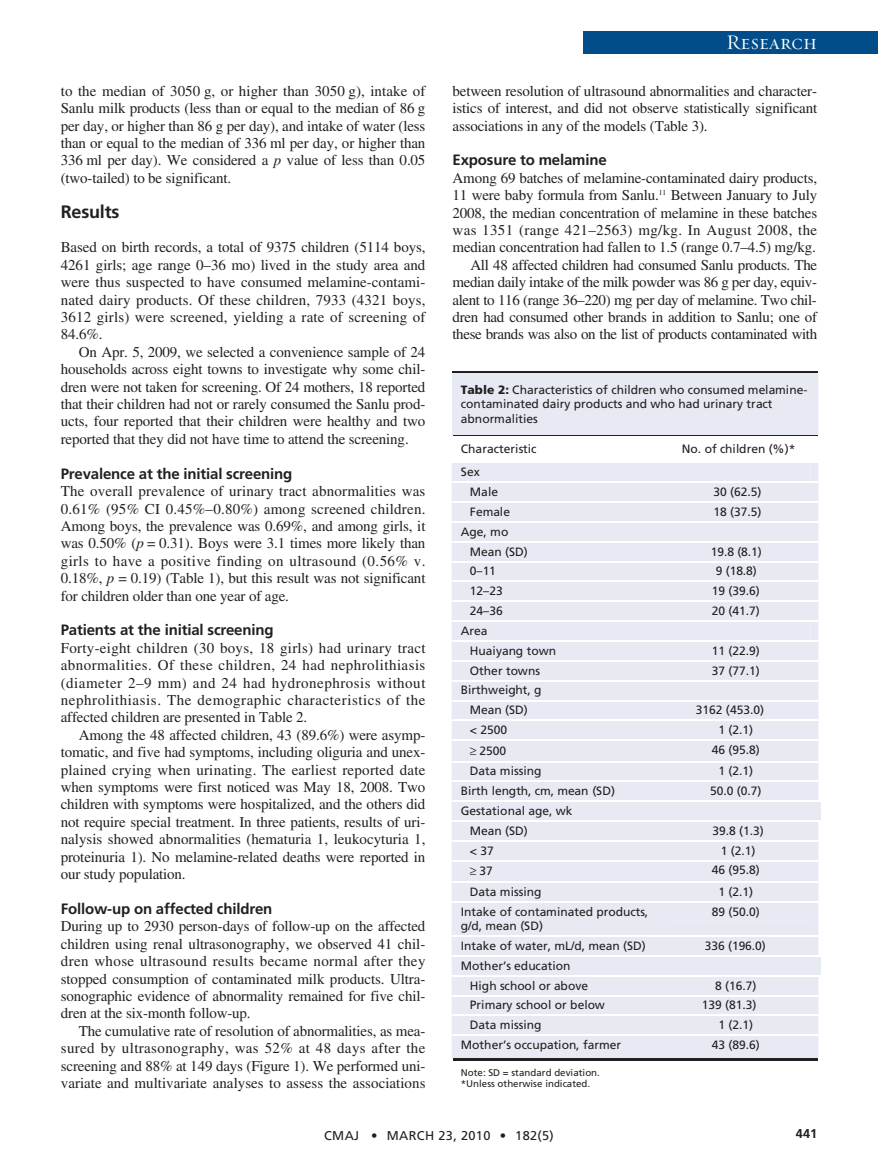
<style>
.page{position:relative;width:878px;height:1175px;background:#fff}
.page>*{position:absolute;margin:0;border:0;box-sizing:border-box;transform-origin:0 0}
.t1{font:21px "Requiem Display HTF Small Caps";letter-spacing:.005em;color:#fff}
.t2{font:700 18px "Frutiger";letter-spacing:-.01em;color:#231f20}
.t3{font:15px/17.4px "Times";letter-spacing:-.01em;color:#231f20;text-align:justify}
.t4{font:700 15px "Frutiger";letter-spacing:-.01em;color:#231f20}
.t5{font:12.75px "Frutiger";letter-spacing:.025em;color:#231f20}
.t6{font:700 12.75px "Frutiger";color:#231f20}
.t7{font:12px/14.1px "Frutiger";color:#231f20}
.t8{font:9.75px/11.7px "Frutiger";color:#231f20}
.s1{font-style:italic}
.s2{font-weight:900}
</style>
<div class="page">
<div style="left:583px;top:32px;width:295px;height:22px;background:#014c89"></div>
<hr style="left:453px;top:372px;width:364px;height:2px;background:#231f20">
<div style="left:452px;top:374px;width:366px;height:62px;background:#e7eaf3"></div>
<hr style="left:659px;top:435px;width:158px;height:1px;background:#231f20">
<svg style="left:452px;top:463px;width:369px;height:597px"></svg>
<hr style="left:660px;top:1058px;width:157px;height:2px;background:#231f20">
<p class="t3" style="left:61px;top:84px;width:366px">to the median of 3050 g, or higher than 3050 g), intake of Sanlu milk products (less than or equal to the median of 86 g per day, or higher than 86 g per day), and intake of water (less than or equal to the median of 336 ml per day, or higher than 336 ml per day). We considered a <span class="s1">p</span> value of less than 0.05 (two-tailed) to be significant.</p>
<p class="t2" style="left:61px;top:204px;width:60px">Results</p>
<p class="t3" style="left:61px;top:240px;width:366px">Based on birth records, a total of 9375 children (5114 boys, 4261 girls; age range 0–36 mo) lived in the study area and were thus suspected to have consumed melamine-contami&shy;nated dairy products. Of these children, 7933 (4321 boys, 3612 girls) were screened, yielding a rate of screening of 84.6%.</p>
<p class="t3" style="left:61px;top:345px;width:366px;text-indent:18px">On Apr. 5, 2009, we selected a convenience sample of 24 households across eight towns to investigate why some chil&shy;dren were not taken for screening. Of 24 mothers, 18 reported that their children had not or rarely consumed the Sanlu prod&shy;ucts, four reported that their children were healthy and two reported that they did not have time to attend the screening.</p>
<p class="t4" style="left:61px;top:467px;width:233px">Prevalence at the initial screening</p>
<p class="t3" style="left:61px;top:484px;width:366px">The overall prevalence of urinary tract abnormalities was 0.61% (95% CI 0.45%–0.80%) among screened children.<br>Among boys, the prevalence was 0.69%, and among girls, it was 0.50% (<span class="s1">p</span> = 0.31). Boys were 3.1 times more likely than girls to have a positive finding on ultrasound (0.56% v.<br>0.18%, <span class="s1">p</span> = 0.19) (Table 1), but this result was not significant for children older than one year of age.</p>
<p class="t4" style="left:61px;top:624px;width:214px">Patients at the initial screening</p>
<p class="t3" style="left:61px;top:640px;width:366px">Forty-eight children (30 boys, 18 girls) had urinary tract abnormalities. Of these children, 24 had nephrolithiasis (diameter 2–9 mm) and 24 had hydronephrosis without nephrolithiasis. The demographic characteristics of the affected children are presented in Table 2.</p>
<p class="t3" style="left:61px;top:727px;width:366px;text-indent:18px">Among the 48 affected children, 43 (89.6%) were asymp&shy;tomatic, and five had symptoms, including oliguria and unex&shy;plained crying when urinating. The earliest reported date when symptoms were first noticed was May 18, 2008. Two children with symptoms were hospitalized, and the others did not require special treatment. In three patients, results of uri&shy;nalysis showed abnormalities (hematuria 1, leukocyturia 1, proteinuria 1). No melamine-related deaths were reported in our study population.</p>
<p class="t4" style="left:61px;top:902px;width:213px">Follow-up on affected children</p>
<p class="t3" style="left:61px;top:919px;width:366px">During up to 2930 person-days of follow-up on the affected children using renal ultrasonography, we observed 41 chil&shy;dren whose ultrasound results became normal after they stopped consumption of contaminated milk products. Ultra&shy;sonographic evidence of abnormality remained for five chil&shy;dren at the six-month follow-up.</p>
<p class="t3" style="left:61px;top:1023px;width:366px;text-indent:18px">The cumulative rate of resolution of abnormalities, as mea&shy;sured by ultrasonography, was 52% at 48 days after the screening and 88% at 149 days (Figure 1). We performed uni&shy;variate and multivariate analyses to assess the associations</p>
<h1 class="t1" style="left:726px;top:30px;width:92px">Research</h1>
<p class="t3" style="left:452px;top:84px;width:366px">between resolution of ultrasound abnormalities and character&shy;istics of interest, and did not observe statistically significant associations in any of the models (Table 3).</p>
<p class="t4" style="left:452px;top:154px;width:156px">Exposure to melamine</p>
<p class="t3" style="left:452px;top:171px;width:366px;text-align:right">Among 69 batches of melamine-contaminated dairy products, 11 were baby formula from Sanlu.<sup>11</sup> Between January to July 2008, the median concentration of melamine in these batches was 1351 (range 421–2563) mg/kg. In August 2008, the median concentration had fallen to 1.5 (range 0.7–4.5) mg/kg.<br>All 48 affected children had consumed Sanlu products. The median daily intake of the milk powder was 86 g per day, equiv&shy;alent to 116 (range 36–220) mg per day of melamine. Two chil&shy;dren had consumed other brands in addition to Sanlu; one of these brands was also on the list of products contaminated with</p>
<p class="t7" style="left:461px;top:384px;width:348px"><span class="s2">Table 2:</span> Characteristics of children who consumed melamine&shy;contaminated dairy products and who had urinary tract abnormalities</p>
<p class="t7" style="left:461px;top:442px;width:77px">Characteristic</p>
<p class="t7" style="left:681px;top:442px;width:115px">No. of children (%)*</p>
<p class="t7" style="left:470px;top:463px;width:30px;line-height:19.8px;text-indent:-9px">Sex<br>Male</p>
<p class="t7" style="left:713px;top:485px;width:50px">30 (62.5)</p>
<p class="t7" style="left:470px;top:505px;width:42px">Female</p>
<p class="t7" style="left:713px;top:505px;width:50px">18 (37.5)</p>
<p class="t7" style="left:470px;top:522px;width:59px;line-height:20px;text-indent:-9px">Age, mo<br>Mean (SD)</p>
<p class="t7" style="left:710px;top:545px;width:53px">19.8 (8.1)</p>
<p class="t7" style="left:470px;top:565px;width:28px">0–11</p>
<p class="t7" style="left:715px;top:565px;width:43px">9 (18.8)</p>
<p class="t7" style="left:470px;top:585px;width:34px">12–23</p>
<p class="t7" style="left:712px;top:585px;width:49px">19 (39.6)</p>
<p class="t7" style="left:470px;top:604px;width:34px">24–36</p>
<p class="t7" style="left:712px;top:604px;width:49px">20 (41.7)</p>
<p class="t7" style="left:470px;top:622px;width:88px;line-height:19.8px;text-indent:-9px">Area<br>Huaiyang town</p>
<p class="t7" style="left:712px;top:644px;width:49px">11 (22.9)</p>
<p class="t7" style="left:470px;top:664px;width:72px">Other towns</p>
<p class="t7" style="left:712px;top:664px;width:49px">37 (77.1)</p>
<p class="t7" style="left:461px;top:681px;width:82px;line-height:20px;text-align:center">Birthweight, g<br>Mean (SD)</p>
<p class="t7" style="left:696px;top:704px;width:70px">3162 (453.0)</p>
<p class="t7" style="left:470px;top:724px;width:39px">&lt; 2500</p>
<p class="t7" style="left:718px;top:724px;width:36px">1 (2.1)</p>
<p class="t7" style="left:470px;top:744px;width:38px">≥ 2500</p>
<p class="t7" style="left:712px;top:743px;width:49px">46 (95.8)</p>
<p class="t7" style="left:470px;top:765px;width:73px">Data missing</p>
<p class="t7" style="left:718px;top:765px;width:36px">1 (2.1)</p>
<p class="t7" style="left:461px;top:784px;width:156px">Birth length, cm, mean (SD)</p>
<p class="t7" style="left:710px;top:784px;width:53px">50.0 (0.7)</p>
<p class="t7" style="left:470px;top:802px;width:104px;line-height:19.8px;text-indent:-9px">Gestational age, wk<br>Mean (SD)</p>
<p class="t7" style="left:712px;top:824px;width:53px">39.8 (1.3)</p>
<p class="t7" style="left:470px;top:844px;width:25px">&lt; 37</p>
<p class="t7" style="left:721px;top:844px;width:36px">1 (2.1)</p>
<p class="t7" style="left:470px;top:865px;width:25px">≥ 37</p>
<p class="t7" style="left:712px;top:864px;width:49px">46 (95.8)</p>
<p class="t7" style="left:470px;top:885px;width:73px">Data missing</p>
<p class="t7" style="left:718px;top:885px;width:36px">1 (2.1)</p>
<p class="t7" style="left:461px;top:905px;width:189px">Intake of contaminated products, g/d, mean (SD)</p>
<p class="t7" style="left:712px;top:905px;width:49px">89 (50.0)</p>
<p class="t7" style="left:461px;top:939px;width:186px">Intake of water, mL/d, mean (SD)</p>
<p class="t7" style="left:704px;top:939px;width:63px">336 (196.0)</p>
<p class="t7" style="left:470px;top:956px;width:120px;line-height:20px;text-indent:-9px">Mother’s education<br>High school or above</p>
<p class="t7" style="left:715px;top:979px;width:43px">8 (16.7)</p>
<p class="t7" style="left:470px;top:999px;width:136px">Primary school or below</p>
<p class="t7" style="left:701px;top:999px;width:56px">139 (81.3)</p>
<p class="t7" style="left:470px;top:1018px;width:73px">Data missing</p>
<p class="t7" style="left:718px;top:1018px;width:36px">1 (2.1)</p>
<p class="t7" style="left:461px;top:1038px;width:162px">Mother’s occupation, farmer</p>
<p class="t7" style="left:712px;top:1038px;width:49px">43 (89.6)</p>
<p class="t8" style="left:461px;top:1067px;width:140px">Note: SD = standard deviation. *Unless otherwise indicated.</p>
<p class="t5" style="left:324px;top:1130px;width:231px">CMAJ • MARCH 23, 2010 • 182(5)</p>
<p class="t6" style="left:796px;top:1128px;width:23px">441</p>
</div>
